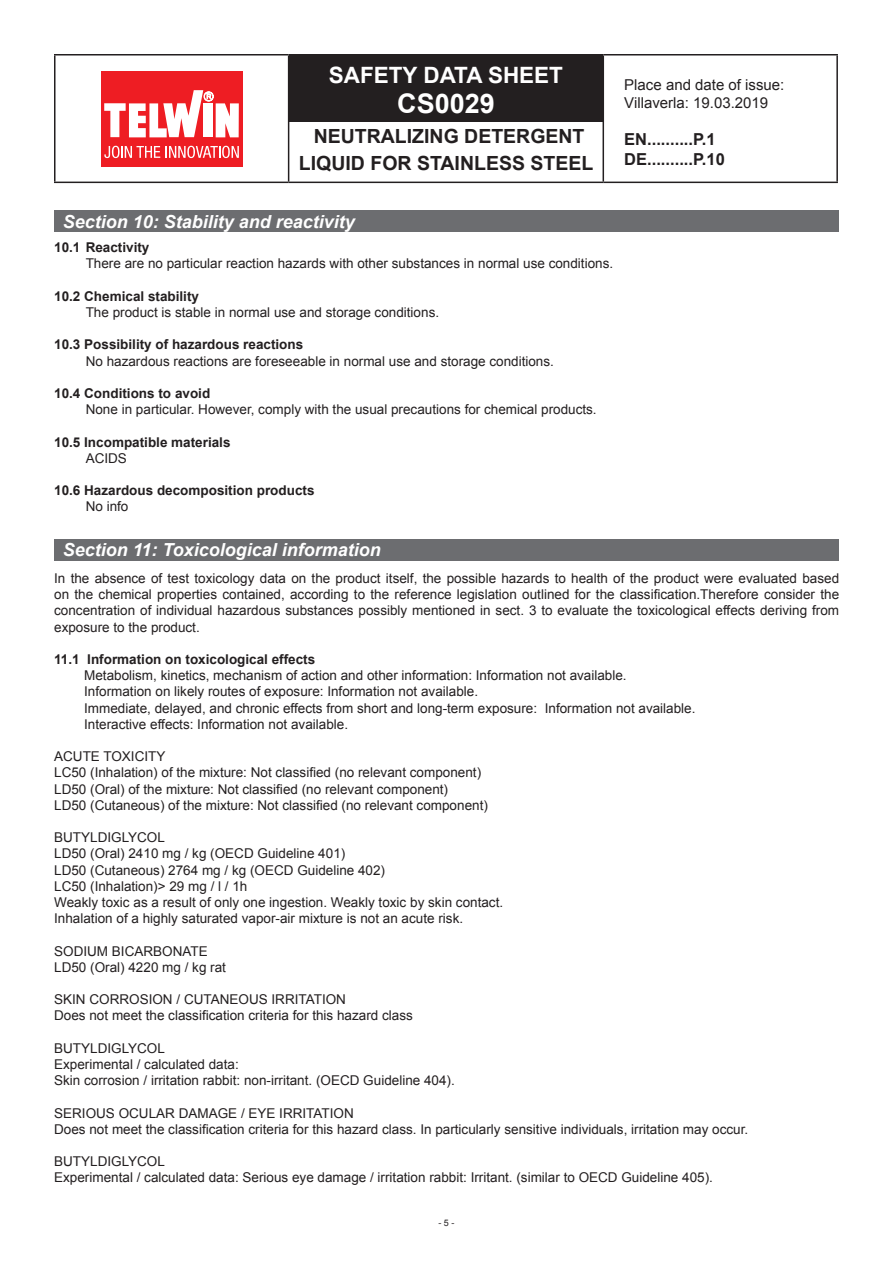
<style>
.page{position:relative;width:893px;height:1263px;background:#fff}
.page>*{position:absolute;margin:0;border:0;box-sizing:border-box;transform-origin:0 0}
.t1{font:700 27px "Arial";color:#fff}
.t2{font:700 22.5px "Arial";color:#fff}
.t3{font:700 19.5px/27px "Arial";color:#231f20;text-align:center}
.t4{font:italic 700 18px "Arial";color:#fff}
.t5{font:700 16.5px/19.8px "Arial";color:#231f20}
.t6{font:15px/18px "Arial";color:#231f20}
.t7{font:13.5px/16.2px "Arial";color:#231f20;text-align:justify}
.t8{font:700 13.5px "Arial";color:#231f20}
.t9{font:9px "Arial";color:#231f20}
</style>
<div class="page">
<div style="left:289px;top:54px;width:314px;height:67px;background:#231f20"></div>
<hr style="left:54px;top:54px;width:235px;height:2px;background:#231f20">
<hr style="left:54px;top:56px;width:2px;height:126px;background:#231f20">
<hr style="left:288px;top:56px;width:1px;height:126px;background:#231f20">
<hr style="left:603px;top:54px;width:235px;height:2px;background:#231f20">
<hr style="left:603px;top:56px;width:1px;height:126px;background:#231f20">
<hr style="left:836px;top:56px;width:2px;height:126px;background:#231f20">
<hr style="left:54px;top:182px;width:235px;height:1px;background:#231f20">
<hr style="left:289px;top:182px;width:314px;height:1px;background:#231f20">
<hr style="left:603px;top:182px;width:235px;height:1px;background:#231f20">
<div style="left:101px;top:71px;width:142px;height:95px;background:#ee1d23"></div>
<svg style="left:104px;top:90px;width:135px;height:47px"></svg>
<svg style="left:104px;top:146px;width:56px;height:12px"></svg>
<svg style="left:166px;top:146px;width:73px;height:12px"></svg>
<div style="left:54px;top:210px;width:785px;height:22px;background:#6c6d70"></div>
<div style="left:54px;top:539px;width:785px;height:21px;background:#6c6d70"></div>
<h2 class="t2" style="left:329px;top:60px;width:236px">SAFETY DATA SHEET</h2>
<h1 class="t1" style="left:397px;top:86px;width:99px">CS0029</h1>
<h3 class="t3" style="left:299px;top:123px;width:296px">NEUTRALIZING DETERGENT<br>LIQUID FOR STAINLESS STEEL</h3>
<p class="t6" style="left:624px;top:76px;width:162px">Place and date of issue:<br>Villaverla: 19.03.2019</p>
<p class="t5" style="left:624px;top:130px;width:102px">EN..........P.1<br>DE..........P.10</p>
<p class="t4" style="left:63px;top:209px;width:294px">Section 10: Stability and reactivity</p>
<p class="t8" style="left:54px;top:238px;width:97px">10.1 Reactivity</p>
<p class="t7" style="left:86px;top:256px;width:529px">There are no particular reaction hazards with other substances in normal use conditions.</p>
<p class="t8" style="left:54px;top:287px;width:146px">10.2 Chemical stability</p>
<p class="t7" style="left:86px;top:304px;width:355px">The product is stable in normal use and storage conditions.</p>
<p class="t8" style="left:54px;top:336px;width:251px">10.3 Possibility of hazardous reactions</p>
<p class="t7" style="left:86px;top:353px;width:470px">No hazardous reactions are foreseeable in normal use and storage conditions.</p>
<p class="t8" style="left:54px;top:384px;width:158px">10.4 Conditions to avoid</p>
<p class="t7" style="left:86px;top:401px;width:512px">None in particular. However, comply with the usual precautions for chemical products.</p>
<p class="t8" style="left:54px;top:433px;width:178px">10.5 Incompatible materials</p>
<p class="t7" style="left:86px;top:450px;width:43px">ACIDS</p>
<p class="t8" style="left:54px;top:481px;width:262px">10.6 Hazardous decomposition products</p>
<p class="t7" style="left:86px;top:499px;width:44px">No info</p>
<p class="t4" style="left:63px;top:538px;width:320px">Section 11: Toxicological information</p>
<p class="t7" style="left:54px;top:570px;width:786px">In the absence of test toxicology data on the product itself, the possible hazards to health of the product were evaluated based on the chemical properties contained, according to the reference legislation outlined for the classification.Therefore consider the concentration of individual hazardous substances possibly mentioned in sect. 3 to evaluate the toxicological effects deriving from exposure to the product.</p>
<p class="t8" style="left:54px;top:650px;width:263px">11.1 Information on toxicological effects</p>
<p class="t7" style="left:84px;top:667px;width:544px">Metabolism, kinetics, mechanism of action and other information: Information not available.</p>
<p class="t7" style="left:84px;top:684px;width:395px">Information on likely routes of exposure: Information not available.</p>
<p class="t7" style="left:84px;top:700px;width:613px">Immediate, delayed, and chronic effects from short and long-term exposure: Information not available.</p>
<p class="t7" style="left:84px;top:716px;width:265px">Interactive effects: Information not available.</p>
<p class="t7" style="left:54px;top:748px;width:113px">ACUTE TOXICITY</p>
<p class="t7" style="left:54px;top:765px;width:428px">LC50 (Inhalation) of the mixture: Not classified (no relevant component)</p>
<p class="t7" style="left:54px;top:781px;width:395px">LD50 (Oral) of the mixture: Not classified (no relevant component)</p>
<p class="t7" style="left:54px;top:797px;width:435px">LD50 (Cutaneous) of the mixture: Not classified (no relevant component)</p>
<p class="t7" style="left:54px;top:829px;width:112px">BUTYLDIGLYCOL</p>
<p class="t7" style="left:54px;top:846px;width:293px">LD50 (Oral) 2410 mg / kg (OECD Guideline 401)</p>
<p class="t7" style="left:54px;top:862px;width:332px">LD50 (Cutaneous) 2764 mg / kg (OECD Guideline 402)</p>
<p class="t7" style="left:54px;top:878px;width:195px">LC50 (Inhalation)&gt; 29 mg / l / 1h</p>
<p class="t7" style="left:54px;top:894px;width:450px">Weakly toxic as a result of only one ingestion. Weakly toxic by skin contact.</p>
<p class="t7" style="left:54px;top:910px;width:410px">Inhalation of a highly saturated vapor-air mixture is not an acute risk.</p>
<p class="t7" style="left:54px;top:943px;width:155px">SODIUM BICARBONATE</p>
<p class="t7" style="left:54px;top:959px;width:173px">LD50 (Oral) 4220 mg / kg rat</p>
<p class="t7" style="left:54px;top:991px;width:293px">SKIN CORROSION / CUTANEOUS IRRITATION</p>
<p class="t7" style="left:54px;top:1008px;width:360px">Does not meet the classification criteria for this hazard class</p>
<p class="t7" style="left:54px;top:1040px;width:112px">BUTYLDIGLYCOL</p>
<p class="t7" style="left:54px;top:1056px;width:186px">Experimental / calculated data:</p>
<p class="t7" style="left:54px;top:1072px;width:402px">Skin corrosion / irritation rabbit: non-irritant. (OECD Guideline 404).</p>
<p class="t7" style="left:54px;top:1105px;width:301px">SERIOUS OCULAR DAMAGE / EYE IRRITATION</p>
<p class="t7" style="left:54px;top:1121px;width:696px">Does not meet the classification criteria for this hazard class. In particularly sensitive individuals, irritation may occur.</p>
<p class="t7" style="left:54px;top:1153px;width:112px">BUTYLDIGLYCOL</p>
<p class="t7" style="left:54px;top:1170px;width:660px">Experimental / calculated data: Serious eye damage / irritation rabbit: Irritant. (similar to OECD Guideline 405).</p>
<p class="t9" style="left:438px;top:1217px;width:18px">-5-</p>
</div>
